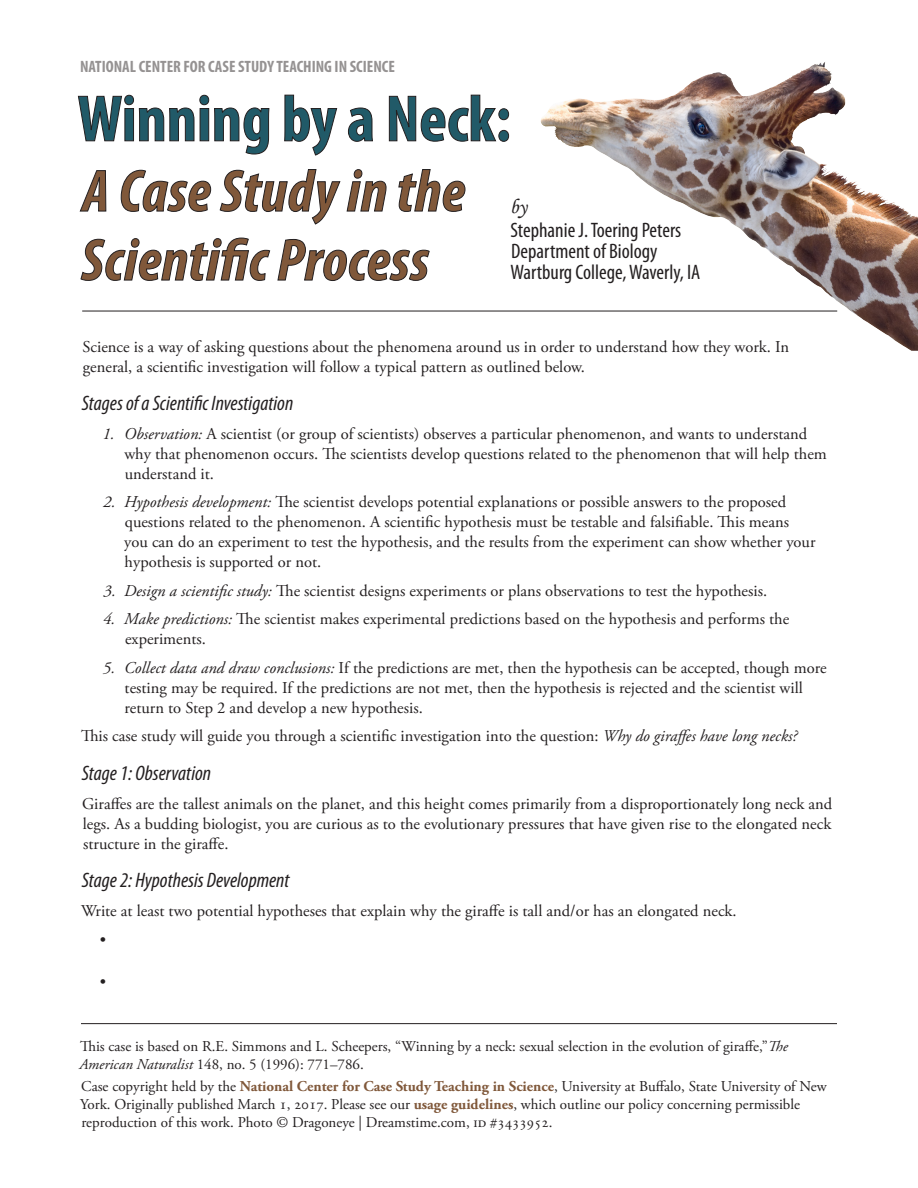
<style>
.page{position:relative;width:918px;height:1188px;background:#fff}
.page>*{position:absolute;margin:0;border:0;box-sizing:border-box;transform-origin:0 0}
.Body{font:700 condensed 66px "Myriad Pro";color:#215a68}
.Body-2{font:italic 700 condensed 60px "Myriad Pro";letter-spacing:.01em;color:#80583a}
.Subsection{font:italic condensed 21px "Myriad Pro";color:#231f20}
.t1{font:condensed 21px/21px "Myriad Pro";color:#231f20}
.t2{font:21px "Monotype Corsiva";color:#231f20}
.Numbered_List{font:16.5px/19.8px "Adobe Garamond Pro";color:#231f20}
.Body-3{font:16.5px/19.8px "Adobe Garamond Pro";color:#231f20}
.Body-4{font:700 condensed 16.5px "Myriad Pro";color:#959292}
.Bullet{font:16.5px "Adobe Garamond Pro";color:#231f20}
.t3{font:15px/18px "Adobe Garamond Pro";color:#231f20}
.s1{font-style:italic}
.s2{font-weight:700;color:#80583a}
</style>
<div class="page">
<hr style="left:81px;top:1023px;width:756px;height:1px;background:#231f20">
<img style="left:541px;top:62px;width:328px;height:261px">
<svg style="left:78px;top:95px;width:431px;height:186px"></svg>
<hr style="left:82px;top:311px;width:755px;height:1px;background:#231f20">
<p class="Body-4" style="left:80px;top:56px;width:316px">NATIONAL CENTER FOR CASE STUDY TEACHING IN SCIENCE</p>
<p class="Body" style="left:78px;top:78px;width:435px">Winning by a Neck:</p>
<p class="Body-2" style="left:83px;top:154px;width:384px">A Case Study in the</p>
<p class="Body-2" style="left:81px;top:223px;width:350px">Scientific Process</p>
<p class="t2" style="left:510px;top:194px;width:19px">by</p>
<p class="t1" style="left:510px;top:220px;width:191px">Stephanie J. Toering Peters<br>Department of Biology<br>Wartburg College, Waverly, IA</p>
<p class="Body-3" style="left:82px;top:337px;width:708px">Science is a way of asking questions about the phenomena around us in order to understand how they work. In general, a scientific investigation will follow a typical pattern as outlined below.</p>
<p class="Subsection" style="left:82px;top:391px;width:213px">Stages of a Scientific Investigation</p>
<p class="Numbered_List" style="left:124px;top:424px;width:704px;text-indent:-22px"><span class="s1">1. Observation:</span> A scientist (or group of scientists) observes a particular phenomenon, and wants to understand why that phenomenon occurs. The scientists develop questions related to the phenomenon that will help them understand it.</p>
<p class="Numbered_List" style="left:124px;top:493px;width:693px;text-indent:-21px"><span class="s1">2. Hypothesis development:</span> The scientist develops potential explanations or possible answers to the proposed questions related to the phenomenon. A scientific hypothesis must be testable and falsifiable. This means you can do an experiment to test the hypothesis, and the results from the experiment can show whether your hypothesis is supported or not.</p>
<p class="Numbered_List" style="left:103px;top:581px;width:665px"><span class="s1">3. Design a scientific study:</span> The scientist designs experiments or plans observations to test the hypothesis.</p>
<p class="Numbered_List" style="left:125px;top:610px;width:666px;text-indent:-22px"><span class="s1">4. Make predictions:</span> The scientist makes experimental predictions based on the hypothesis and performs the experiments.</p>
<p class="Numbered_List" style="left:125px;top:658px;width:704px;text-indent:-22px"><span class="s1">5. Collect data and draw conclusions:</span> If the predictions are met, then the hypothesis can be accepted, though more testing may be required. If the predictions are not met, then the hypothesis is rejected and the scientist will return to Step 2 and develop a new hypothesis.</p>
<p class="Body-3" style="left:81px;top:727px;width:718px">This case study will guide you through a scientific investigation into the question: <span class="s1">Why do giraffes have long necks?</span></p>
<p class="Subsection" style="left:82px;top:761px;width:131px">Stage 1: Observation</p>
<p class="Body-3" style="left:82px;top:794px;width:752px;text-align:justify">Giraffes are the tallest animals on the planet, and this height comes primarily from a disproportionately long neck and legs. As a budding biologist, you are curious as to the evolutionary pressures that have given rise to the elongated neck structure in the giraffe.</p>
<p class="Subsection" style="left:82px;top:868px;width:209px">Stage 2: Hypothesis Development</p>
<p class="Body-3" style="left:81px;top:901px;width:657px">Write at least two potential hypotheses that explain why the giraffe is tall and/or has an elongated neck.</p>
<p class="Bullet" style="left:100px;top:930px;width:8px">•</p>
<p class="Bullet" style="left:100px;top:972px;width:8px">•</p>
<p class="t3" style="left:80px;top:1038px;width:710px">This case is based on R.E. Simmons and L. Scheepers, “Winning by a neck: sexual selection in the evolution of giraffe,”<span class="s1">The<br>American Naturalist</span> 148, no. 5 (1996): 771–786.</p>
<p class="t3" style="left:80px;top:1078px;width:748px">Case copyright held by the <span class="s2">National Center for Case Study Teaching in Science</span>, University at Buffalo, State University of New<br>York. Originally published March 1, 2017. Please see our <span class="s2">usage guidelines</span>, which outline our policy concerning permissible reproduction of this work. Photo © Dragoneye | Dreamstime.com, id #3433952.</p>
</div>
